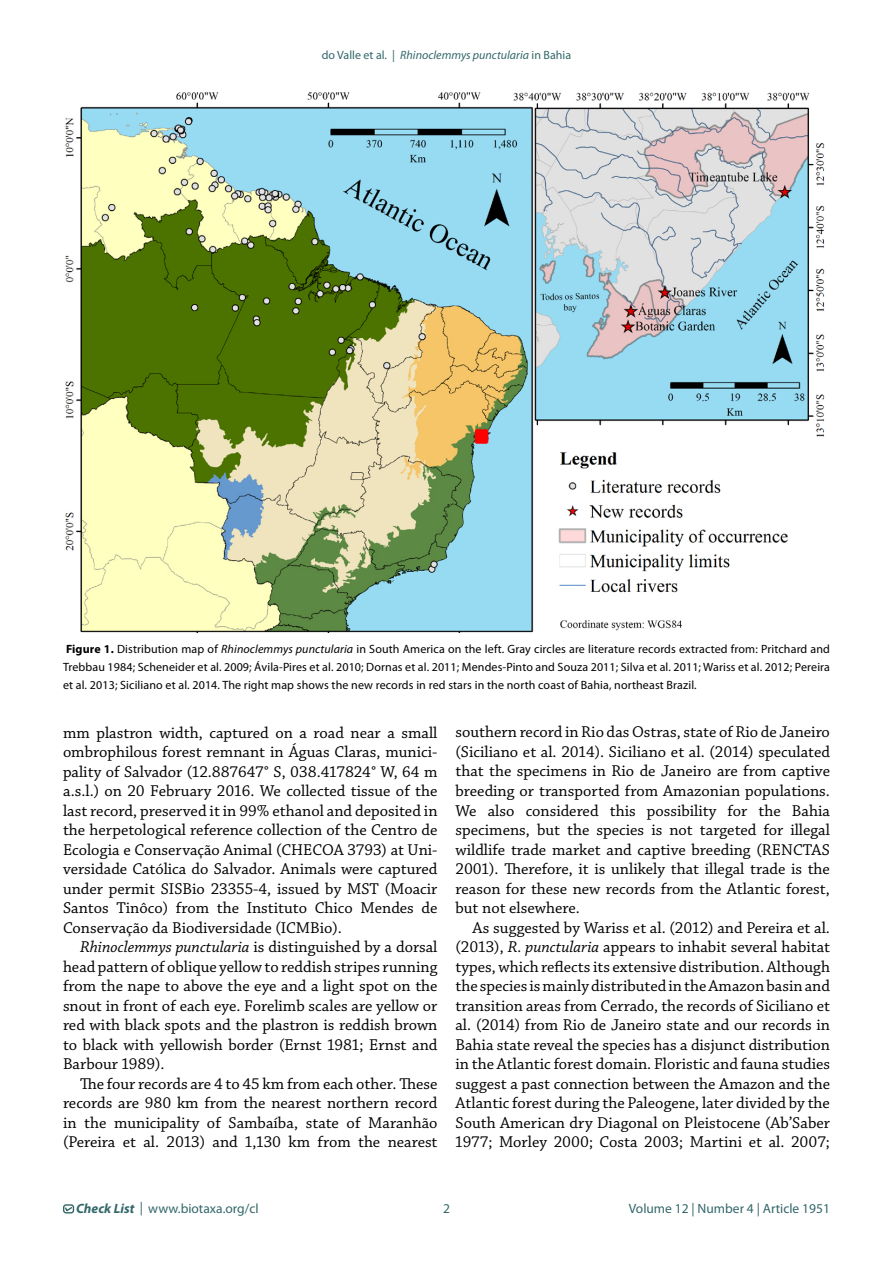
<style>
.page{position:relative;width:893px;height:1263px;background:#fff}
.page>*{position:absolute;margin:0;border:0;box-sizing:border-box;transform-origin:0 0}
.t1{font:16.5px/19.5px "Chaparral Pro";color:#000;text-align:justify}
.t2{font:13.5px "Myriad Pro";color:#336769}
.t3{font:12px/18px "Myriad Pro";letter-spacing:.01em;color:#000;text-align:justify}
.t4{font:italic 12px "Myriad Pro";color:#336769}
.s1{font-style:normal}
.s2{font-weight:700}
.s3{font-style:italic}
.s4{font-weight:700;font-style:italic}
</style>
<div class="page">
<div style="left:63px;top:1204px;width:11px;height:9px;border:1px solid #336767;border-radius:2px"></div>
<svg style="left:64px;top:1206px;width:9px;height:6px"></svg>
<img style="left:65px;top:92px;width:760px;height:540px">
<p class="t4" style="left:322px;top:47px;width:251px"><span class="s1">do Valle et al. |</span> Rhinoclemmys punctularia <span class="s1">in Bahia</span></p>
<p class="t3" style="left:63px;top:640px;width:769px"><span class="s2">Figure 1.</span> Distribution map of <span class="s3">Rhinoclemmys punctularia</span> in South America on the left. Gray circles are literature records extracted from: Pritchard and Trebbau 1984; Scheneider et al. 2009; Ávila-Pires et al. 2010; Dornas et al. 2011; Mendes-Pinto and Souza 2011; Silva et al. 2011; Wariss et al. 2012; Pereira et al. 2013; Siciliano et al. 2014. The right map shows the new records in red stars in the north coast of Bahia, northeast Brazil.</p>
<p class="t1" style="left:63px;top:723px;width:376px">mm plastron width, captured on a road near a small ombrophilous forest remnant in Águas Claras, munici&shy;pality of Salvador (12.887647° S, 038.417824° W, 64 m a.s.l.) on 20 February 2016. We collected tissue of the last record, preserved it in 99% ethanol and deposited in the herpetological reference collection of the Centro de Ecologia e Conservação Animal (CHECOA 3793) at Uni&shy;versidade Católica do Salvador. Animals were captured under permit SISBio 23355-4, issued by MST (Moacir Santos Tinôco) from the Instituto Chico Mendes de Conservação da Biodiversidade (ICMBio).</p>
<p class="t1" style="left:63px;top:938px;width:376px;text-indent:17px"><span class="s3">Rhinoclemmys punctularia</span> is distinguished by a dorsal head pattern of oblique yellow to reddish stripes running from the nape to above the eye and a light spot on the snout in front of each eye. Forelimb scales are yellow or red with black spots and the plastron is reddish brown to black with yellowish border (Ernst 1981; Ernst and Barbour 1989).</p>
<p class="t1" style="left:63px;top:1074px;width:376px;text-indent:17px">The four records are 4 to 45 km from each other. These records are 980 km from the nearest northern record in the municipality of Sambaíba, state of Maranhão (Pereira et al. 2013) and 1,130 km from the nearest</p>
<p class="t1" style="left:455px;top:723px;width:376px">southern record in Rio das Ostras, state of Rio de Janeiro (Siciliano et al. 2014). Siciliano et al. (2014) speculated that the specimens in Rio de Janeiro are from captive breeding or transported from Amazonian populations.<br>We also considered this possibility for the Bahia specimens, but the species is not targeted for illegal wildlife trade market and captive breeding (RENCTAS 2001). Therefore, it is unlikely that illegal trade is the reason for these new records from the Atlantic forest, but not elsewhere.</p>
<p class="t1" style="left:455px;top:918px;width:376px;text-indent:17px">As suggested by Wariss et al. (2012) and Pereira et al. (2013), <span class="s3">R. punctularia</span> appears to inhabit several habitat types, which reflects its extensive distribution. Although the species is mainly distributed in the Amazon basin and transition areas from Cerrado, the records of Siciliano et al. (2014) from Rio de Janeiro state and our records in Bahia state reveal the species has a disjunct distribution in the Atlantic forest domain. Floristic and fauna studies suggest a past connection between the Amazon and the Atlantic forest during the Paleogene, later divided by the South American dry Diagonal on Pleistocene (Ab’Saber 1977; Morley 2000; Costa 2003; Martini et al. 2007;</p>
<p class="t2" style="left:76px;top:1200px;width:184px"><span class="s4">Check List</span> | www.biotaxa.org/cl</p>
<p class="t2" style="left:443px;top:1200px;width:8px">2</p>
<p class="t2" style="left:629px;top:1200px;width:203px">Volume 12 | Number 4 | Article 1951</p>
</div>
